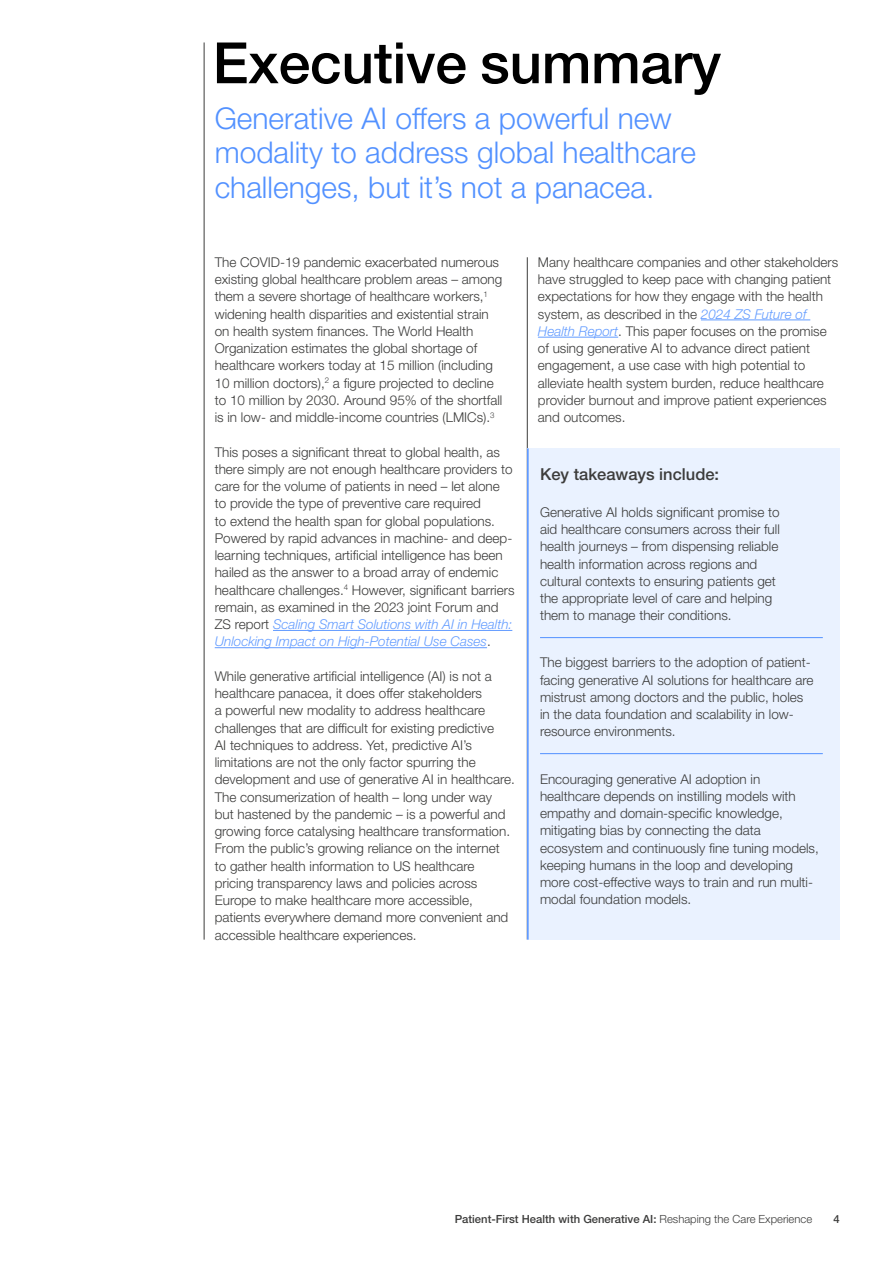
<style>
.page{position:relative;width:893px;height:1263px;background:#fff}
.page>*{position:absolute;margin:0;border:0;box-sizing:border-box;transform-origin:0 0}
.t1{font:500 57px "Helvetica Neue LT Pro";letter-spacing:-.005em;color:#000}
.t2{font:300 30px/34.5px "Helvetica Neue LT Pro";color:#5291ff}
.t3{font:500 16.5px "Helvetica Neue LT Pro";color:#3c3c3b}
.t4{font:300 13.5px/17.2px "Helvetica Neue LT Pro";color:#3c3c3b}
.t5{font:500 11.25px "Helvetica Neue LT Pro";color:#3c3c3b}
.s1{font-style:italic;color:#639cff}
.s2{font-weight:300}
</style>
<div class="page">
<hr style="left:204px;top:42px;width:1px;height:898px;background:#3c3c3b">
<hr style="left:273px;top:630px;width:239px;height:1px;background:#639cff">
<hr style="left:215px;top:647px;width:272px;height:1px;background:#639cff">
<hr style="left:701px;top:320px;width:109px;height:1px;background:#639cff">
<hr style="left:538px;top:337px;width:80px;height:1px;background:#639cff">
<hr style="left:527px;top:257px;width:1px;height:683px;background:#3c3c3b">
<div style="left:527px;top:448px;width:313px;height:492px;background:#eaf2ff"></div>
<hr style="left:540px;top:637px;width:283px;height:1px;background:#5291ff">
<hr style="left:540px;top:753px;width:283px;height:1px;background:#5291ff">
<hr style="left:527px;top:448px;width:2px;height:492px;background:#5291ff">
<h1 class="t1" style="left:213px;top:29px;width:510px">Executive summary</h1>
<h2 class="t2" style="left:215px;top:100px;width:483px">Generative AI offers a powerful new modality to address global healthcare challenges, but it’s not a panacea.</h2>
<p class="t4" style="left:215px;top:253px;width:289px">The COVID-19 pandemic exacerbated numerous existing global healthcare problem areas – among them a severe shortage of healthcare workers,<sup>1 </sup>widening health disparities and existential strain on health system finances. The World Health Organization estimates the global shortage of healthcare workers today at 15 million (including 10 million doctors),<sup>2</sup> a figure projected to decline to 10 million by 2030. Around 95% of the shortfall is in low- and middle-income countries (LMICs).<sup>3</sup></p>
<p class="t4" style="left:215px;top:443px;width:301px">This poses a significant threat to global health, as there simply are not enough healthcare providers to care for the volume of patients in need – let alone to provide the type of preventive care required<br>to extend the health span for global populations.<br>Powered by rapid advances in machine- and deep&shy;learning techniques, artificial intelligence has been hailed as the answer to a broad array of endemic healthcare challenges.<sup>4</sup> However, significant barriers remain, as examined in the 2023 joint Forum and ZS report <span class="s1">Scaling Smart Solutions with AI in Health:<br>Unlocking Impact on High-Potential Use Cases</span>.</p>
<p class="t4" style="left:215px;top:667px;width:302px">While generative artificial intelligence (AI) is not a healthcare panacea, it does offer stakeholders<br>a powerful new modality to address healthcare challenges that are difficult for existing predictive<br>AI techniques to address. Yet, predictive AI’s limitations are not the only factor spurring the development and use of generative AI in healthcare.<br>The consumerization of health – long under way<br>but hastened by the pandemic – is a powerful and growing force catalysing healthcare transformation.<br>From the public’s growing reliance on the internet<br>to gather health information to US healthcare pricing transparency laws and policies across Europe to make healthcare more accessible, patients everywhere demand more convenient and accessible healthcare experiences.</p>
<p class="t4" style="left:538px;top:253px;width:302px">Many healthcare companies and other stakeholders have struggled to keep pace with changing patient expectations for how they engage with the health system, as described in the <span class="s1">2024 ZS Future of Health Report</span>. This paper focuses on the promise of using generative AI to advance direct patient engagement, a use case with high potential to alleviate health system burden, reduce healthcare provider burnout and improve patient experiences and outcomes.</p>
<p class="t3" style="left:540px;top:464px;width:181px">Key takeaways include:</p>
<p class="t4" style="left:540px;top:503px;width:241px">Generative AI holds significant promise to aid healthcare consumers across their full health journeys – from dispensing reliable health information across regions and cultural contexts to ensuring patients get the appropriate level of care and helping them to manage their conditions.</p>
<p class="t4" style="left:540px;top:654px;width:275px">The biggest barriers to the adoption of patient&shy;facing generative AI solutions for healthcare are mistrust among doctors and the public, holes in the data foundation and scalability in low&shy;resource environments.</p>
<p class="t4" style="left:540px;top:770px;width:280px">Encouraging generative AI adoption in healthcare depends on instilling models with empathy and domain-specific knowledge, mitigating bias by connecting the data ecosystem and continuously fine tuning models, keeping humans in the loop and developing more cost-effective ways to train and run multi&shy;modal foundation models.</p>
<p class="t5" style="left:455px;top:1212px;width:359px">Patient-First Health with Generative AI: <span class="s2">Reshaping the Care Experience</span></p>
<p class="t5" style="left:834px;top:1212px;width:8px">4</p>
</div>
